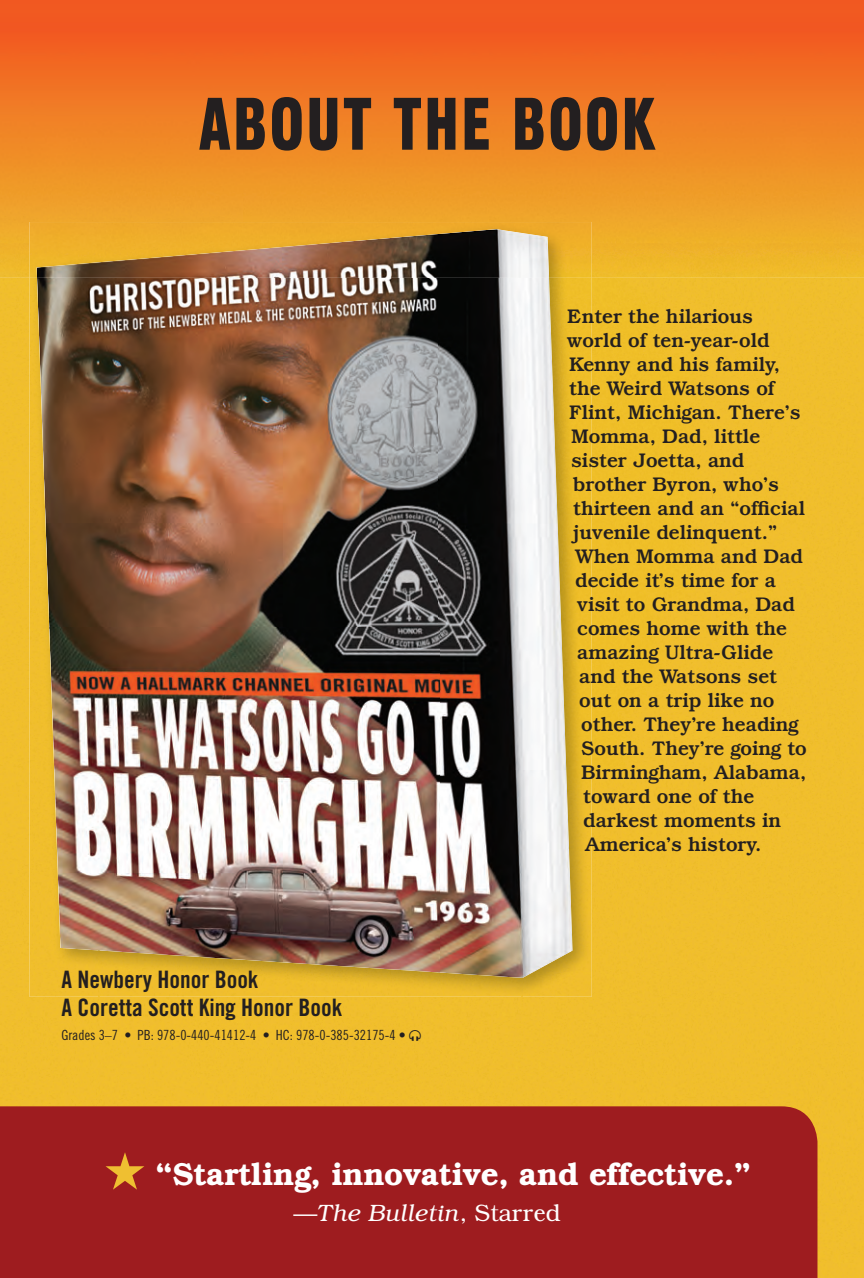
<style>
.page{position:relative;width:864px;height:1278px;background:#fff}
.page>*{position:absolute;margin:0;border:0;box-sizing:border-box;transform-origin:0 0}
.t1{font:condensed 90px "Corpus Gothic";letter-spacing:.03em;color:#231f20}
.t2{font:600 32px "Bookman IT Cby BT";color:#fff}
.t3{font:24px/28px "Trade Gothic Bold Cond Twenty";color:#231f20}
.t4{font:italic 300 24px "Bookman IT Cby BT";color:#fff}
.t5{font:500 20px "Bookman IT Cby BT";color:#231f20}
.t6{font:14px "Trade Gothic Cond Eighteen";color:#231f20}
.s1{color:#efbf31}
.s2{font-style:normal}
</style>
<div class="page">
<div style="left:0;top:278px;width:864px;height:999px;background:#f0be2c"></div>
<div style="left:0;top:1106px;width:817px;height:171px;background:#9e1c1f"></div>
<svg style="left:0;top:0;width:864px;height:278px;background:#f08025"></svg>
<img style="left:29px;top:278px;width:70px;height:718px">
<img style="left:522px;top:278px;width:69px;height:718px">
<img style="left:99px;top:977px;width:423px;height:19px">
<img style="left:29px;top:222px;width:562px;height:56px">
<img style="left:37px;top:278px;width:535px;height:699px">
<img style="left:37px;top:229px;width:512px;height:49px">
<svg style="left:409px;top:1030px;width:12px;height:11px"></svg>
<h1 class="t1" style="left:199px;top:66px;width:458px">ABOUT THE BOOK</h1>
<p class="t3" style="left:61px;top:967px;width:283px">A Newbery Honor Book<br>A Coretta Scott King Honor Book</p>
<p class="t6" style="left:61px;top:1030px;width:346px">Grades 3–7 • PB: 978-0-440-41412-4 • HC: 978-0-385-32175-4 •</p>
<p class="t5" style="left:567px;top:309px;width:187px">Enter the hilarious</p>
<p class="t5" style="left:567px;top:333px;width:204px">world of ten-year-old</p>
<p class="t5" style="left:569px;top:357px;width:212px">Kenny and his family,</p>
<p class="t5" style="left:569px;top:381px;width:207px">the Weird Watsons of</p>
<p class="t5" style="left:569px;top:405px;width:233px">Flint, Michigan. There’s</p>
<p class="t5" style="left:571px;top:429px;width:190px">Momma, Dad, little</p>
<p class="t5" style="left:571px;top:453px;width:175px">sister Joetta, and</p>
<p class="t5" style="left:573px;top:477px;width:207px">brother Byron, who’s</p>
<p class="t5" style="left:573px;top:501px;width:233px">thirteen and an “official</p>
<p class="t5" style="left:573px;top:525px;width:205px">juvenile delinquent.”</p>
<p class="t5" style="left:575px;top:549px;width:229px">When Momma and Dad</p>
<p class="t5" style="left:575px;top:573px;width:202px">decide it’s time for a</p>
<p class="t5" style="left:577px;top:597px;width:219px">visit to Grandma, Dad</p>
<p class="t5" style="left:577px;top:621px;width:211px">comes home with the</p>
<p class="t5" style="left:577px;top:645px;width:198px">amazing Ultra-Glide</p>
<p class="t5" style="left:579px;top:669px;width:199px">and the Watsons set</p>
<p class="t5" style="left:579px;top:693px;width:197px">out on a trip like no</p>
<p class="t5" style="left:581px;top:717px;width:219px">other. They’re heading</p>
<p class="t5" style="left:581px;top:741px;width:227px">South. They’re going to</p>
<p class="t5" style="left:581px;top:765px;width:227px">Birmingham, Alabama,</p>
<p class="t5" style="left:583px;top:789px;width:172px">toward one of the</p>
<p class="t5" style="left:583px;top:813px;width:200px">darkest moments in</p>
<p class="t5" style="left:585px;top:837px;width:178px">America’s history.</p>
<h2 class="t2" style="left:104px;top:1161px;width:648px"><span class="s1">★</span> “Startling, innovative, and effective.”</h2>
<p class="t4" style="left:293px;top:1204px;width:269px"><span class="s2">—</span>The Bulletin<span class="s2">, Starred</span></p>
</div>
